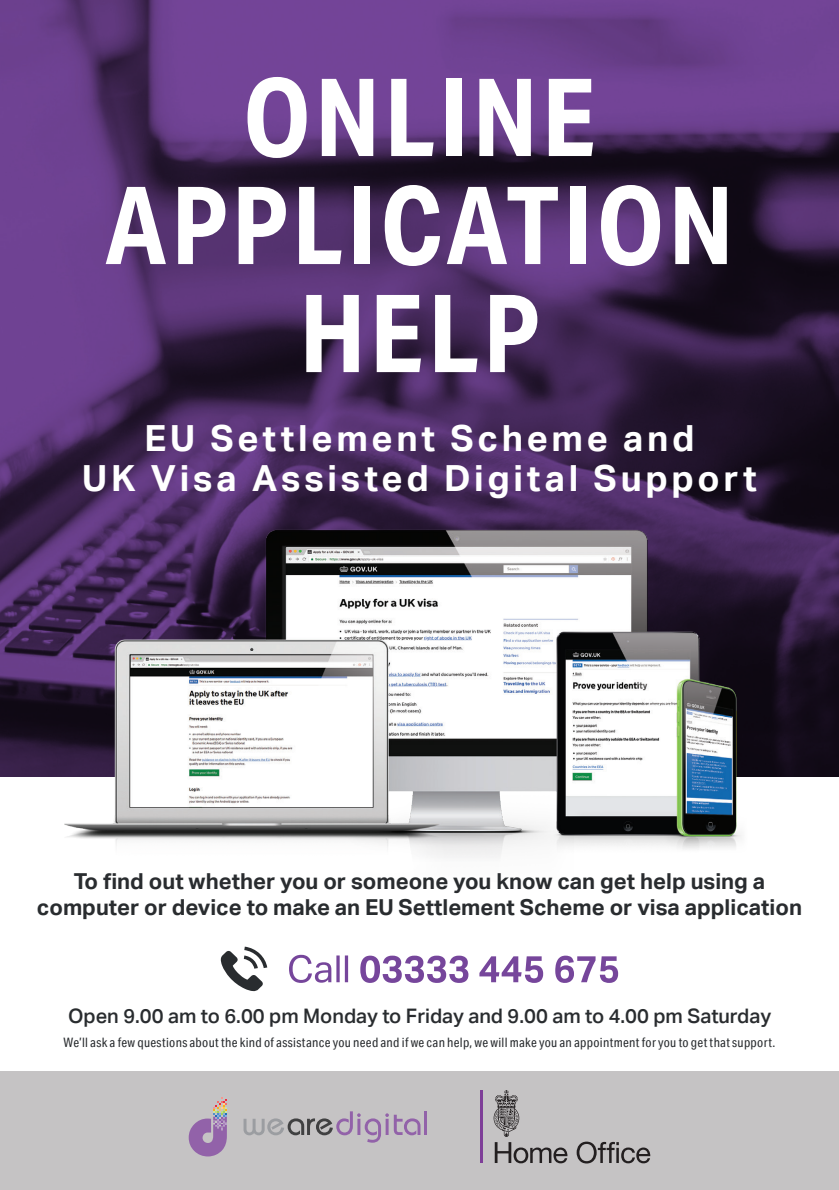
<style>
.page{position:relative;width:839px;height:1190px;background:#fff}
.page>*{position:absolute;margin:0;border:0;box-sizing:border-box;transform-origin:0 0}
.t1{font:700 108px/108px "Aktiv Grotesk Cd";letter-spacing:.035em;color:#fff;text-align:center}
.t2{font:700 36px/40px "Aktiv Grotesk";letter-spacing:.105em;color:#fff;text-align:center}
.t3{font:700 22px/26.4px "Aktiv Grotesk";color:#292c2f;text-align:center}
.t4{font:500 20px "Aktiv Grotesk";color:#292c2f}
.t5{font:13px "Aktiv Grotesk Cd";letter-spacing:.02em;color:#292c2f}
</style>
<div class="page">
<div style="left:0;top:1071px;width:838px;height:119px;background:#c5c3c4"></div>
<img style="left:0;top:0;width:838px;height:485px">
<img style="left:0;top:485px;width:838px;height:373px">
<svg style="left:289px;top:954px;width:328px;height:29px"></svg>
<svg style="left:220px;top:946px;width:47px;height:45px"></svg>
<svg style="left:188px;top:1097px;width:39px;height:59px"></svg>
<svg style="left:243px;top:1111px;width:177px;height:31px"></svg>
<hr style="left:424px;top:1111px;width:3px;height:24px;background:#9262a9">
<hr style="left:479px;top:1090px;width:3px;height:73px;background:#7e3e98">
<svg style="left:494px;top:1142px;width:73px;height:21px"></svg>
<svg style="left:576px;top:1141px;width:74px;height:22px"></svg>
<svg style="left:493px;top:1090px;width:26px;height:46px"></svg>
<p class="t1" style="left:105px;top:62px;width:630px">ONLINE<br>APPLICATION<br>HELP</p>
<p class="t2" style="left:82px;top:417px;width:675px">EU Settlement Scheme and<br>UK Visa Assisted Digital Support</p>
<p class="t3" style="left:37px;top:867px;width:766px">To find out whether you or someone you know can get help using a computer or device to make an EU Settlement Scheme or visa application</p>
<p class="t4" style="left:68px;top:1003px;width:704px">Open 9.00 am to 6.00 pm Monday to Friday and 9.00 am to 4.00 pm Saturday</p>
<p class="t5" style="left:64px;top:1035px;width:712px">We’ll ask a few questions about the kind of assistance you need and if we can help, we will make you an appointment for you to get that support.</p>
</div>
